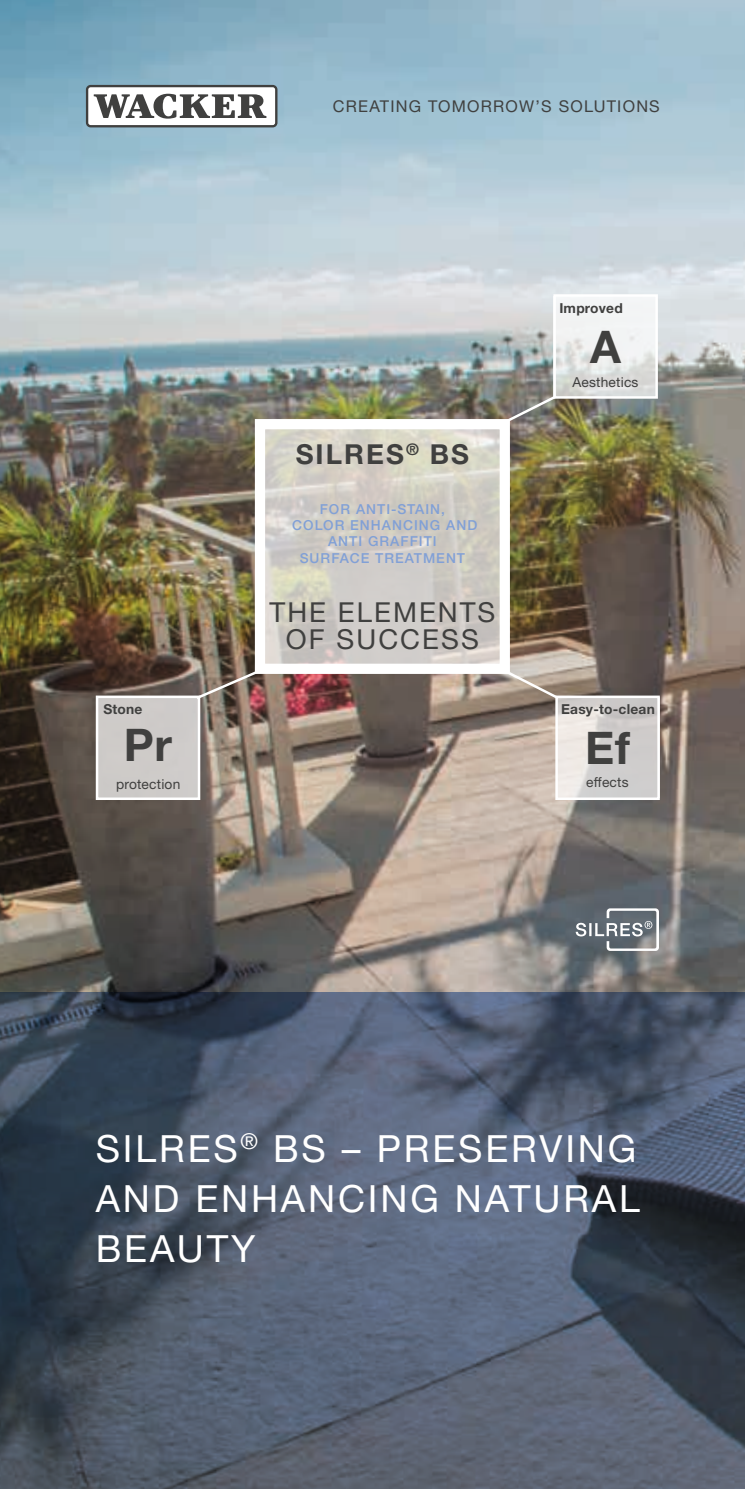
<style>
.page{position:relative;width:745px;height:1489px;background:#fff}
.page>*{position:absolute;margin:0;border:0;box-sizing:border-box;transform-origin:0 0}
.t1{font:700 45px "Helvetica Neue LT Pro";color:#40403f}
.t2{font:37.5px/50px "Neue Helveticafor WACKER 55";letter-spacing:.075em;color:#fff;text-align:justify}
.t3{font:27.5px/27.2px "Neue Helveticafor WACKER 55";letter-spacing:.075em;color:#40403f;text-align:center}
.t4{font:700 27.5px "Helvetica Neue LT Pro";letter-spacing:.075em;color:#40403f}
.t5{font:16.25px "Neue Helveticafor WACKER 55";letter-spacing:.075em;color:#40403f}
.t6{font:13.75px/16.2px "Neue Helveticafor WACKER 65";letter-spacing:.075em;color:#81a0d6;text-align:center}
.t7{font:13.75px "Neue Helveticafor WACKER 55";letter-spacing:.015em;color:#40403f}
.t8{font:700 13.75px "Helvetica Neue LT Pro";letter-spacing:.015em;color:#40403f}
</style>
<div class="page">
<img style="left:0;top:0;width:744px;height:992px">
<svg style="left:0;top:992px;width:744px;height:496px;background:#4c5769"></svg>
<svg style="left:86px;top:85px;width:191px;height:42px"></svg>
<div style="left:88px;top:87px;width:187px;height:38px;background:#fff;border-radius:2px"></div>
<svg style="left:94px;top:94px;width:172px;height:25px"></svg>
<svg style="left:575px;top:908px;width:83px;height:42px;background:#7f868c"></svg>
<div style="left:97px;top:697px;width:102px;height:100px;background:#cecbc8"></div>
<svg style="left:558px;top:698px;width:98px;height:99px;background:#d7d4d3"></svg>
<svg style="left:556px;top:297px;width:98px;height:98px;fill:#f1f2f2"></svg>
<svg style="left:266px;top:430px;width:232px;height:233px;background:#d1cdc6"></svg>
<svg style="left:503px;top:393px;width:56px;height:31px;background:#86827a"></svg>
<div style="left:555px;top:695px;width:104px;height:105px;border:2px solid #fff"></div>
<div style="left:553px;top:294px;width:104px;height:104px;border:2px solid #fff"></div>
<div style="left:96px;top:695px;width:104px;height:105px;border:2px solid #fff"></div>
<svg style="left:193px;top:668px;width:68px;height:33px;background:#86736a"></svg>
<svg style="left:502px;top:668px;width:59px;height:33px;background:#b4a699"></svg>
<div style="left:255px;top:419px;width:254px;height:255px;border:10px solid #fff"></div>
<p class="t5" style="left:333px;top:96px;width:328px">CREATING TOMORROW’S SOLUTIONS</p>
<p class="t8" style="left:559px;top:299px;width:65px">Improved</p>
<h1 class="t1" style="left:590px;top:318px;width:32px">A</h1>
<p class="t7" style="left:572px;top:373px;width:68px">Aesthetics</p>
<h3 class="t4" style="left:295px;top:436px;width:175px">SILRES<sup>®</sup> BS</h3>
<p class="t6" style="left:292px;top:501px;width:186px">FOR ANTI-STAIN,<br>COLOR ENHANCING AND<br>ANTI GRAFFITI<br>SURFACE TREATMENT</p>
<h3 class="t3" style="left:269px;top:598px;width:227px">THE ELEMENTS<br>OF SUCCESS</h3>
<p class="t8" style="left:103px;top:700px;width:41px">Stone</p>
<p class="t8" style="left:560px;top:700px;width:95px">Easy-to-clean</p>
<h1 class="t1" style="left:124px;top:716px;width:50px">Pr</h1>
<h1 class="t1" style="left:584px;top:719px;width:46px">Ef</h1>
<p class="t7" style="left:116px;top:775px;width:66px">protection</p>
<p class="t7" style="left:586px;top:773px;width:44px">effects</p>
<h2 class="t2" style="left:96px;top:1123px;width:545px">SILRES<sup>®</sup> BS – PRESERVING AND ENHANCING NATURAL BEAUTY</h2>
</div>
